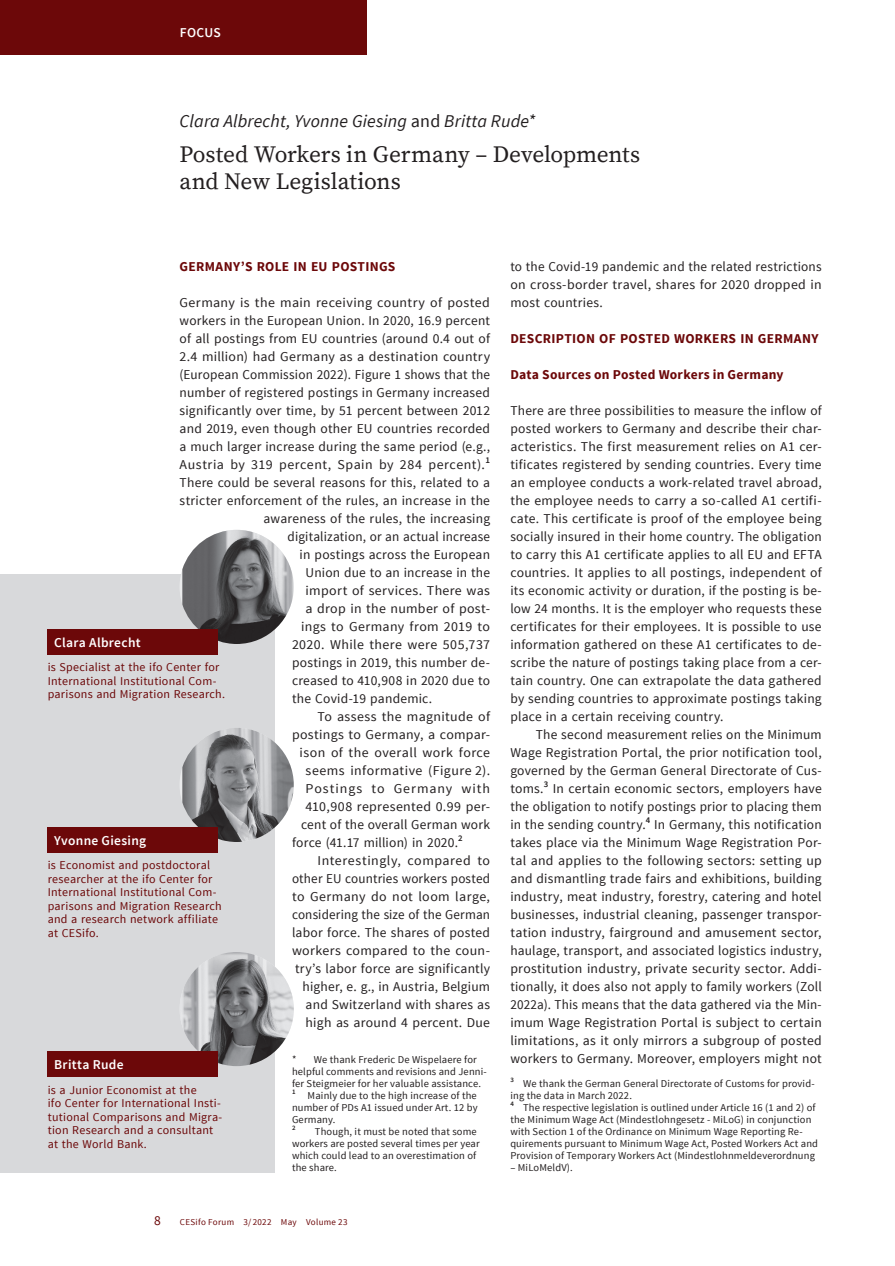
<style>
.page{position:relative;width:895px;height:1266px;background:#fff}
.page>*{position:absolute;margin:0;border:0;box-sizing:border-box;transform-origin:0 0}
.t1{font:23.25px/27px "Source Serif Pro";letter-spacing:-.005em;color:#231f20}
.t2{font:italic 18px "Source Sans Pro";letter-spacing:.01em;color:#231f20}
.t3{font:13.5px/18px "Source Sans Pro";letter-spacing:.02em;color:#231f20;text-align:justify}
.t4{font:700 13.5px "Source Sans Pro";letter-spacing:.02em;color:#6c0809}
.t5{font:13.5px "Source Sans Pro";letter-spacing:.04em;color:#231f20}
.t6{font:600 13.5px "Source Sans Pro";letter-spacing:.025em;color:#fff}
.t7{font:13.5px "Source Sans Pro";letter-spacing:.065em;color:#231f20}
.t8{font:13.5px "Source Sans Pro";color:#6c0809}
.t9{font:12px/13.5px "Source Sans Pro";letter-spacing:.02em;color:#6c0809}
.t10{font:10.5px/12px "Source Sans Pro";letter-spacing:.015em;color:#231f20}
.t11{font:9px "Source Sans Pro";letter-spacing:.035em;color:#6c0809}
.t12{font:600 6.9px "Source Sans Pro";color:#231f20}
.s1{font-style:normal}
</style>
<div class="page">
<div style="left:0;top:0;width:367px;height:55px;background:#6c0809"></div>
<div style="left:0;top:575px;width:275px;height:225px;background:#d8d9db"></div>
<img style="left:182px;top:530px;width:112px;height:114px">
<div style="left:48px;top:629px;width:170px;height:25px;background:#6c0809"></div>
<div style="left:0;top:773px;width:275px;height:240px;background:#d8d9db"></div>
<img style="left:182px;top:728px;width:112px;height:114px">
<div style="left:48px;top:827px;width:170px;height:25px;background:#6c0809"></div>
<div style="left:0;top:997px;width:275px;height:175px;background:#d8d9db"></div>
<img style="left:180px;top:952px;width:114px;height:114px;border-radius:57px">
<div style="left:48px;top:1051px;width:170px;height:26px;background:#6c0809"></div>
<p class="t6" style="left:180px;top:24px;width:42px">FOCUS</p>
<h2 class="t2" style="left:180px;top:110px;width:357px">Clara Albrecht, Yvonne Giesing <span class="s1">and</span> Britta Rude*</h2>
<h1 class="t1" style="left:180px;top:142px;width:462px">Posted Workers in Germany – Developments and New Legislations</h1>
<p class="t4" style="left:180px;top:257px;width:217px">GERMANY’S ROLE IN EU POSTINGS</p>
<p class="t3" style="left:180px;top:293px;width:312px">Germany is the main receiving country of posted</p>
<p class="t3" style="left:180px;top:311px;width:312px">workers in the European Union. In 2020, 16.9 percent</p>
<p class="t3" style="left:180px;top:329px;width:312px">of all postings from EU countries (around 0.4 out of</p>
<p class="t3" style="left:180px;top:347px;width:312px">2.4 million) had Germany as a destination country</p>
<p class="t3" style="left:180px;top:365px;width:312px">(European Commission 2022). Figure 1 shows that the</p>
<p class="t3" style="left:180px;top:383px;width:312px">number of registered postings in Germany increased</p>
<p class="t3" style="left:180px;top:401px;width:312px">significantly over time, by 51 percent between 2012</p>
<p class="t3" style="left:180px;top:419px;width:312px">and 2019, even though other EU countries recorded</p>
<p class="t3" style="left:180px;top:437px;width:312px">a much larger increase during the same period (e.g.,</p>
<p class="t5" style="left:180px;top:456px;width:312px">Austria by 319 percent, Spain by 284 percent).<sup>1</sup></p>
<p class="t3" style="left:180px;top:473px;width:312px">There could be several reasons for this, related to a</p>
<p class="t3" style="left:180px;top:491px;width:312px">stricter enforcement of the rules, an increase in the</p>
<p class="t3" style="left:264px;top:509px;width:228px">awareness of the rules, the increasing</p>
<p class="t3" style="left:288px;top:527px;width:204px">digitalization, or an actual increase</p>
<p class="t3" style="left:300px;top:545px;width:192px">in postings across the European</p>
<p class="t3" style="left:306px;top:563px;width:186px">Union due to an increase in the</p>
<p class="t3" style="left:306px;top:581px;width:186px">import of services. There was</p>
<p class="t3" style="left:306px;top:599px;width:186px">a drop in the number of post-</p>
<p class="t3" style="left:301px;top:617px;width:190px">ings to Germany from 2019 to</p>
<p class="t3" style="left:292px;top:635px;width:200px">2020. While there were 505,737</p>
<p class="t3" style="left:292px;top:653px;width:200px">postings in 2019, this number de-</p>
<p class="t3" style="left:292px;top:671px;width:200px">creased to 410,908 in 2020 due to</p>
<p class="t3" style="left:292px;top:689px;width:142px">the Covid-19 pandemic.</p>
<p class="t3" style="left:317px;top:707px;width:174px">To assess the magnitude of</p>
<p class="t3" style="left:292px;top:725px;width:200px">postings to Germany, a compar-</p>
<p class="t3" style="left:300px;top:743px;width:192px">ison of the overall work force</p>
<p class="t3" style="left:306px;top:761px;width:186px">seems informative (Figure 2).</p>
<p class="t7" style="left:306px;top:780px;width:186px">Postings to Germany with</p>
<p class="t3" style="left:306px;top:797px;width:186px">410,908 represented 0.99 per-</p>
<p class="t3" style="left:301px;top:815px;width:190px">cent of the overall German work</p>
<p class="t3" style="left:292px;top:833px;width:172px">force (41.17 million) in 2020.<sup>2</sup></p>
<p class="t5" style="left:317px;top:852px;width:174px">Interestingly, compared to</p>
<p class="t3" style="left:292px;top:869px;width:200px">other EU countries workers posted</p>
<p class="t3" style="left:292px;top:887px;width:200px">to Germany do not loom large,</p>
<p class="t3" style="left:292px;top:905px;width:200px">considering the size of the German</p>
<p class="t3" style="left:292px;top:923px;width:200px">labor force. The shares of posted</p>
<p class="t3" style="left:292px;top:941px;width:200px">workers compared to the coun-</p>
<p class="t3" style="left:295px;top:959px;width:197px">try’s labor force are significantly</p>
<p class="t3" style="left:303px;top:977px;width:189px">higher, e. g., in Austria, Belgium</p>
<p class="t3" style="left:306px;top:995px;width:186px">and Switzerland with shares as</p>
<p class="t3" style="left:306px;top:1013px;width:186px">high as around 4 percent. Due</p>
<p class="t10" style="left:292px;top:1053px;width:195px">* We thank Frederic De Wispelaere for helpful comments and revisions and Jenni&shy;fer Steigmeier for her valuable assistance.<br><sup>1</sup> Mainly due to the high increase of the number of PDs A1 issued under Art. 12 by Germany.</p>
<p class="t12" style="left:292px;top:1124px;width:5px">2</p>
<p class="t10" style="left:292px;top:1125px;width:189px;text-indent:23px">Though, it must be noted that some workers are posted several times per year which could lead to an overestimation of the share.</p>
<p class="t6" style="left:54px;top:634px;width:88px">Clara Albrecht</p>
<p class="t9" style="left:48px;top:661px;width:179px">is Specialist at the ifo Center for<br>International Institutional Com&shy;parisons and Migration Research.</p>
<p class="t6" style="left:54px;top:832px;width:94px">Yvonne Giesing</p>
<p class="t9" style="left:48px;top:859px;width:175px">is Economist and postdoctoral researcher at the ifo Center for<br>International Institutional Com&shy;parisons and Migration Research and a research network affiliate at CESifo.</p>
<p class="t6" style="left:54px;top:1056px;width:71px">Britta Rude</p>
<p class="t9" style="left:48px;top:1083px;width:176px">is a Junior Economist at the<br>ifo Center for International Insti&shy;tutional Comparisons and Migra&shy;tion Research and a consultant at the World Bank.</p>
<p class="t8" style="left:154px;top:1212px;width:8px">8</p>
<p class="t11" style="left:180px;top:1216px;width:169px">CESifo Forum 3/ 2022 May Volume 23</p>
<p class="t3" style="left:510px;top:257px;width:313px">to the Covid-19 pandemic and the related restrictions on cross-border travel, shares for 2020 dropped in most countries.</p>
<p class="t4" style="left:510px;top:329px;width:310px">DESCRIPTION OF POSTED WORKERS IN GERMANY</p>
<p class="t4" style="left:510px;top:365px;width:275px">Data Sources on Posted Workers in Germany</p>
<p class="t3" style="left:510px;top:401px;width:313px">There are three possibilities to measure the inflow of posted workers to Germany and describe their char&shy;acteristics. The first measurement relies on A1 cer&shy;tificates registered by sending countries. Every time an employee conducts a work-related travel abroad, the employee needs to carry a so-called A1 certifi&shy;cate. This certificate is proof of the employee being socially insured in their home country. The obligation to carry this A1 certificate applies to all EU and EFTA countries. It applies to all postings, independent of its economic activity or duration, if the posting is be&shy;low 24 months. It is the employer who requests these certificates for their employees. It is possible to use information gathered on these A1 certificates to de&shy;scribe the nature of postings taking place from a cer&shy;tain country. One can extrapolate the data gathered by sending countries to approximate postings taking place in a certain receiving country.</p>
<p class="t3" style="left:510px;top:725px;width:313px;text-indent:26px">The second measurement relies on the Minimum Wage Registration Portal, the prior notification tool, governed by the German General Directorate of Cus&shy;toms.<sup>3</sup> In certain economic sectors, employers have the obligation to notify postings prior to placing them in the sending country.<sup>4</sup> In Germany, this notification takes place via the Minimum Wage Registration Por&shy;tal and applies to the following sectors: setting up and dismantling trade fairs and exhibitions, building industry, meat industry, forestry, catering and hotel businesses, industrial cleaning, passenger transpor&shy;tation industry, fairground and amusement sector, haulage, transport, and associated logistics industry, prostitution industry, private security sector. Addi&shy;tionally, it does also not apply to family workers (Zoll 2022a). This means that the data gathered via the Min&shy;imum Wage Registration Portal is subject to certain limitations, as it only mirrors a subgroup of posted workers to Germany. Moreover, employers might not</p>
<p class="t10" style="left:510px;top:1077px;width:309px"><sup>3</sup> We thank the German General Directorate of Customs for provid&shy;ing the data in March 2022.<br><sup>4</sup> The respective legislation is outlined under Article 16 (1 and 2) of the Minimum Wage Act (Mindestlohngesetz - MiLoG) in conjunction with Section 1 of the Ordinance on Minimum Wage Reporting Re&shy;quirements pursuant to Minimum Wage Act, Posted Workers Act and Provision of Temporary Workers Act (Mindestlohnmeldeverordnung</p>
<p class="t10" style="left:510px;top:1161px;width:64px">– MiLoMeldV).</p>
</div>
